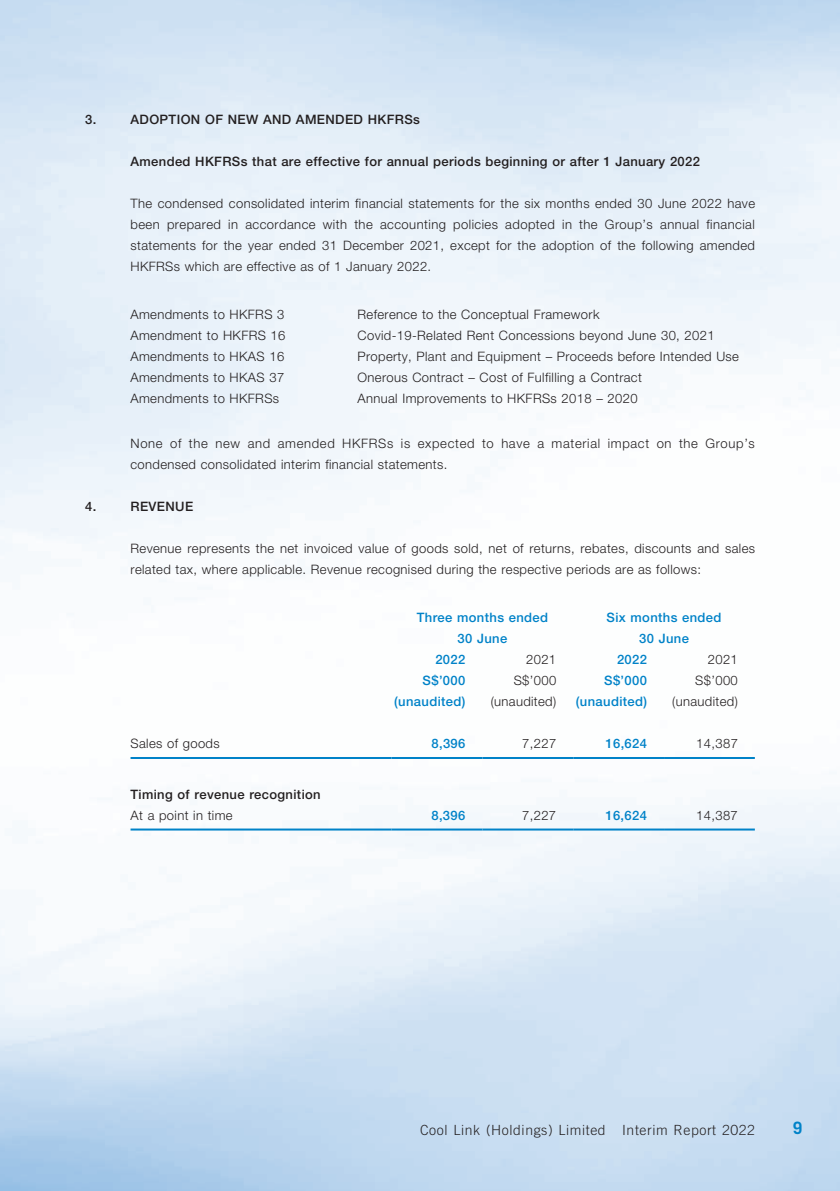
<style>
.page{position:relative;width:840px;height:1191px;background:#fff}
.page>*{position:absolute;margin:0;border:0;box-sizing:border-box;transform-origin:0 0}
.t1{font:700 17px "Trade Gothic LT Std";color:#0082c8}
.t2{font:300 14px "Trade Gothic LT Std";letter-spacing:.04em;color:#231f20}
.t3{font:300 13px/21px "Helvetica Neue LT Std";letter-spacing:.03em;color:#231f20;text-align:justify}
.t4{font:500 13px "Helvetica Neue LT Std";letter-spacing:.03em;color:#231f20}
.t5{font:300 13px/21px "Helvetica Neue LT Std";letter-spacing:.05em;color:#231f20}
.t6{font:500 13px/21px "Helvetica Neue LT Std";letter-spacing:.03em;color:#0082c8;text-align:center}
</style>
<div class="page">
<img style="left:0;top:0;width:839px;height:1191px">
<hr style="left:130px;top:757px;width:261px;height:2px;background:#0082c8">
<hr style="left:391px;top:757px;width:91px;height:2px;background:#0082c8">
<hr style="left:482px;top:757px;width:91px;height:2px;background:#0082c8">
<hr style="left:573px;top:757px;width:90px;height:2px;background:#0082c8">
<hr style="left:663px;top:757px;width:91px;height:2px;background:#0082c8">
<hr style="left:130px;top:828px;width:261px;height:2px;background:#0082c8">
<hr style="left:391px;top:828px;width:91px;height:2px;background:#0082c8">
<hr style="left:482px;top:828px;width:91px;height:2px;background:#0082c8">
<hr style="left:573px;top:828px;width:90px;height:2px;background:#0082c8">
<hr style="left:663px;top:828px;width:91px;height:2px;background:#0082c8">
<p class="t4" style="left:85px;top:112px;width:13px">3.</p>
<p class="t4" style="left:130px;top:112px;width:291px">ADOPTION OF NEW AND AMENDED HKFRSs</p>
<p class="t4" style="left:130px;top:154px;width:570px">Amended HKFRSs that are effective for annual periods beginning or after 1 January 2022</p>
<p class="t3" style="left:130px;top:193px;width:625px">The condensed consolidated interim financial statements for the six months ended 30 June 2022 have been prepared in accordance with the accounting policies adopted in the Group’s annual financial statements for the year ended 31 December 2021, except for the adoption of the following amended HKFRSs which are effective as of 1 January 2022.</p>
<p class="t3" style="left:130px;top:303px;width:155px">Amendments to HKFRS 3</p>
<p class="t3" style="left:357px;top:303px;width:243px">Reference to the Conceptual Framework</p>
<p class="t3" style="left:130px;top:324px;width:156px">Amendment to HKFRS 16</p>
<p class="t3" style="left:357px;top:324px;width:358px">Covid-19-Related Rent Concessions beyond June 30, 2021</p>
<p class="t3" style="left:130px;top:345px;width:155px">Amendments to HKAS 16</p>
<p class="t3" style="left:357px;top:345px;width:383px">Property, Plant and Equipment – Proceeds before Intended Use</p>
<p class="t3" style="left:130px;top:366px;width:155px">Amendments to HKAS 37</p>
<p class="t3" style="left:357px;top:366px;width:286px">Onerous Contract – Cost of Fulfilling a Contract</p>
<p class="t3" style="left:130px;top:387px;width:150px">Amendments to HKFRSs</p>
<p class="t3" style="left:357px;top:387px;width:281px">Annual Improvements to HKFRSs 2018 – 2020</p>
<p class="t5" style="left:130px;top:433px;width:625px">None of the new and amended HKFRSs is expected to have a material impact on the Group’s condensed consolidated interim financial statements.</p>
<p class="t4" style="left:85px;top:499px;width:13px">4.</p>
<p class="t4" style="left:130px;top:499px;width:64px">REVENUE</p>
<p class="t3" style="left:130px;top:538px;width:625px">Revenue represents the net invoiced value of goods sold, net of returns, rebates, discounts and sales related tax, where applicable. Revenue recognised during the respective periods are as follows:</p>
<p class="t6" style="left:416px;top:607px;width:133px">Three months ended<br>30 June</p>
<p class="t6" style="left:606px;top:607px;width:116px">Six months ended<br>30 June</p>
<p class="t6" style="left:435px;top:649px;width:32px">2022</p>
<p class="t3" style="left:526px;top:649px;width:32px">2021</p>
<p class="t6" style="left:616px;top:649px;width:32px">2022</p>
<p class="t3" style="left:707px;top:649px;width:32px">2021</p>
<p class="t6" style="left:422px;top:670px;width:44px">S$’000</p>
<p class="t3" style="left:513px;top:670px;width:44px">S$’000</p>
<p class="t6" style="left:604px;top:670px;width:44px">S$’000</p>
<p class="t3" style="left:695px;top:670px;width:44px">S$’000</p>
<p class="t6" style="left:394px;top:691px;width:73px">(unaudited)</p>
<p class="t3" style="left:490px;top:691px;width:67px">(unaudited)</p>
<p class="t6" style="left:575px;top:691px;width:73px">(unaudited)</p>
<p class="t3" style="left:672px;top:691px;width:67px">(unaudited)</p>
<p class="t3" style="left:130px;top:733px;width:91px">Sales of goods</p>
<p class="t6" style="left:431px;top:733px;width:35px">8,396</p>
<p class="t3" style="left:522px;top:733px;width:35px">7,227</p>
<p class="t6" style="left:605px;top:733px;width:43px">16,624</p>
<p class="t3" style="left:696px;top:733px;width:43px">14,387</p>
<p class="t4" style="left:130px;top:786px;width:191px">Timing of revenue recognition</p>
<p class="t3" style="left:130px;top:804px;width:104px">At a point in time</p>
<p class="t6" style="left:431px;top:804px;width:35px">8,396</p>
<p class="t3" style="left:522px;top:804px;width:35px">7,227</p>
<p class="t6" style="left:605px;top:804px;width:43px">16,624</p>
<p class="t3" style="left:695px;top:804px;width:43px">14,387</p>
<p class="t2" style="left:420px;top:1121px;width:336px">Cool Link (Holdings) Limited Interim Report 2022</p>
<h1 class="t1" style="left:792px;top:1117px;width:11px">9</h1>
</div>
